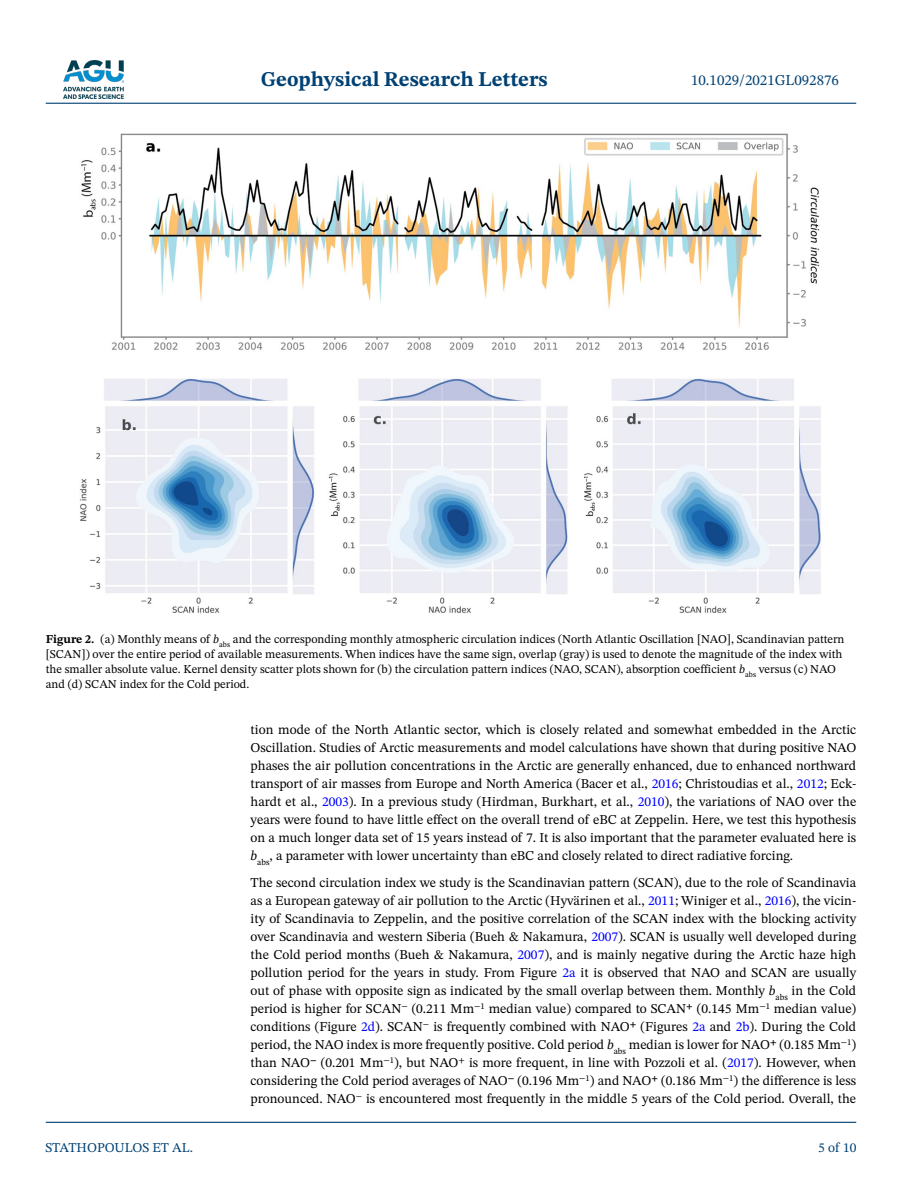
<style>
.page{position:relative;width:902px;height:1183px;background:#fff}
.page>*{position:absolute;margin:0;border:0;box-sizing:border-box;transform-origin:0 0}
.t1{font:700 21px "STIX Two Text";color:#004174}
.t2{font:15px "STIX Two Text";color:#004174}
.t3{font:13.5px/18px "STIX Two Text";color:#000;text-align:justify}
.t4{font:13.5px "STIX Two Text";color:#004174}
.t5{font:12px/15px "STIX Two Text";color:#000}
.s1{font-weight:700}
.s2{font-style:italic}
.s3{color:#00f}
</style>
<div class="page">
<img style="left:63px;top:60px;width:60px;height:39px">
<hr style="left:46px;top:103px;width:810px;height:1px;background:#004174">
<hr style="left:46px;top:1121px;width:810px;height:1px;background:#004174">
<img style="left:79px;top:134px;width:742px;height:479px">
<h1 class="t1" style="left:261px;top:64px;width:288px">Geophysical Research Letters</h1>
<p class="t2" style="left:691px;top:69px;width:149px">10.1029/2021GL092876</p>
<p class="t5" style="left:46px;top:631px;width:800px"><span class="s1">Figure 2.</span> (a) Monthly means of <span class="s2">b</span><sub>abs</sub> and the corresponding monthly atmospheric circulation indices (North Atlantic Oscillation [NAO], Scandinavian pattern [SCAN]) over the entire period of available measurements. When indices have the same sign, overlap (gray) is used to denote the magnitude of the index with the smaller absolute value. Kernel density scatter plots shown for (b) the circulation pattern indices (NAO, SCAN), absorption coefficient <span class="s2">b</span><sub>abs</sub> versus (c) NAO and (d) SCAN index for the Cold period.</p>
<p class="t4" style="left:45px;top:1137px;width:149px">STATHOPOULOS ET AL.</p>
<p class="t3" style="left:250px;top:720px;width:607px">tion mode of the North Atlantic sector, which is closely related and somewhat embedded in the Arctic Oscillation. Studies of Arctic measurements and model calculations have shown that during positive NAO phases the air pollution concentrations in the Arctic are generally enhanced, due to enhanced northward transport of air masses from Europe and North America (Bacer et al., <span class="s3">2016</span>; Christoudias et al., <span class="s3">2012</span>; Eck&shy;hardt et al., <span class="s3">2003</span>). In a previous study (Hirdman, Burkhart, et al., <span class="s3">2010</span>), the variations of NAO over the years were found to have little effect on the overall trend of eBC at Zeppelin. Here, we test this hypothesis on a much longer data set of 15 years instead of 7. It is also important that the parameter evaluated here is <span class="s2">b</span><sub>abs</sub>, a parameter with lower uncertainty than eBC and closely related to direct radiative forcing.</p>
<p class="t3" style="left:250px;top:873px;width:607px">The second circulation index we study is the Scandinavian pattern (SCAN), due to the role of Scandinavia as a European gateway of air pollution to the Arctic (Hyvärinen et al., <span class="s3">2011</span>; Winiger et al., <span class="s3">2016</span>), the vicin&shy;ity of Scandinavia to Zeppelin, and the positive correlation of the SCAN index with the blocking activity over Scandinavia and western Siberia (Bueh &amp; Nakamura, <span class="s3">2007</span>). SCAN is usually well developed during the Cold period months (Bueh &amp; Nakamura, <span class="s3">2007</span>), and is mainly negative during the Arctic haze high pollution period for the years in study. From Figure <span class="s3">2a</span> it is observed that NAO and SCAN are usually out of phase with opposite sign as indicated by the small overlap between them. Monthly <span class="s2">b</span><sub>abs</sub> in the Cold period is higher for SCAN<sup>−</sup> (0.211 Mm<sup>−1</sup> median value) compared to SCAN<sup>+</sup> (0.145 Mm<sup>−1</sup> median value) conditions (Figure <span class="s3">2d</span>). SCAN<sup>−</sup> is frequently combined with NAO<sup>+</sup> (Figures <span class="s3">2a</span> and <span class="s3">2b</span>). During the Cold period, the NAO index is more frequently positive. Cold period <span class="s2">b</span><sub>abs</sub> median is lower for NAO<sup>+</sup> (0.185 Mm<sup>−1</sup>) than NAO<sup>−</sup> (0.201 Mm<sup>−1</sup>), but NAO<sup>+</sup> is more frequent, in line with Pozzoli et al. (<span class="s3">2017</span>). However, when considering the Cold period averages of NAO<sup>−</sup> (0.196 Mm<sup>−1</sup>) and NAO<sup>+</sup> (0.186 Mm<sup>−1</sup>) the difference is less pronounced. NAO<sup>−</sup> is encountered most frequently in the middle 5 years of the Cold period. Overall, the</p>
<p class="t4" style="left:818px;top:1137px;width:40px">5 of 10</p>
</div>
